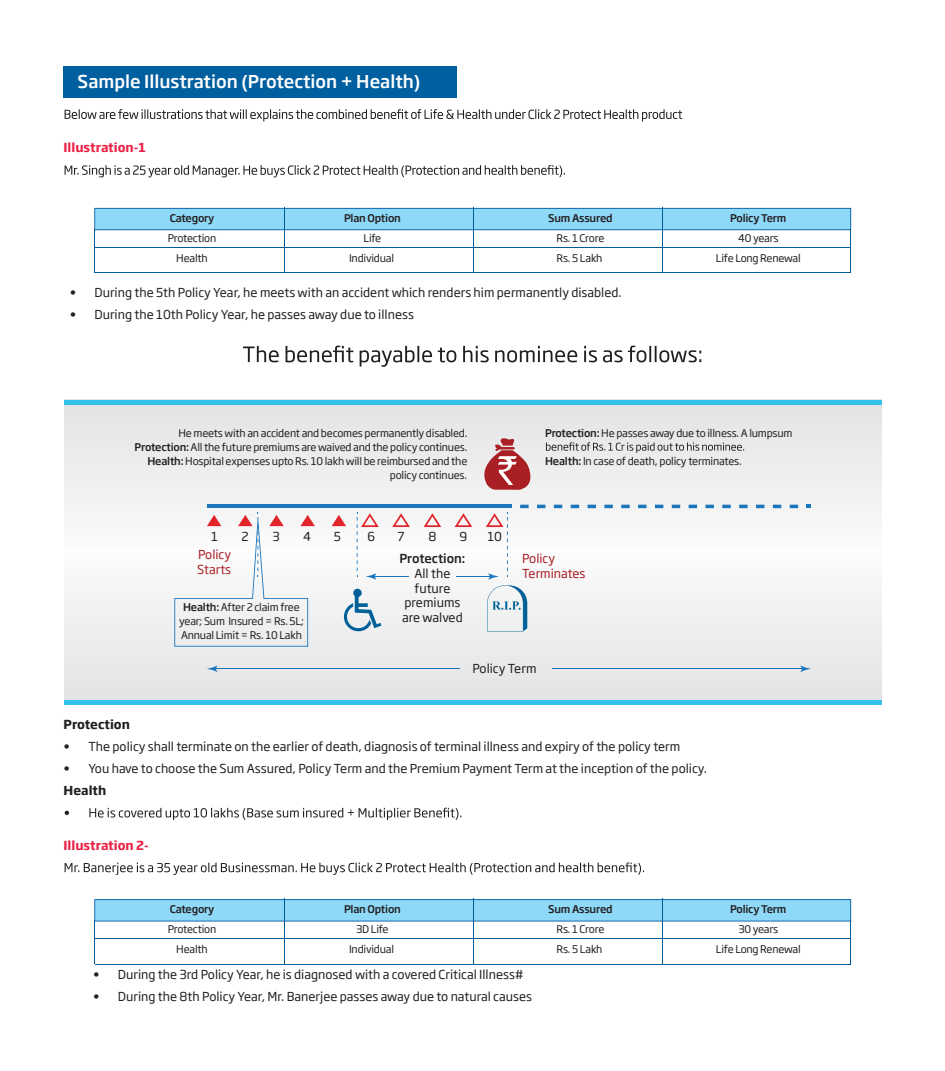
<style>
.page{position:relative;width:945px;height:1071px;background:#fff}
.page>*{position:absolute;margin:0;border:0;box-sizing:border-box;transform-origin:0 0}
.t1{font:500 17.5px "Soho Gothic Pro";color:#fff}
.t2{font:12.25px/14.7px "Soho Gothic Pro";color:#231f20;text-align:center}
.t3{font:700 12.25px "Soho Gothic Pro";color:#eb2347}
.t4{font:12.25px/14.7px "Soho Gothic Pro";color:#a91f24}
.t5{font:700 12.25px "Soho Gothic Pro";color:#231f20}
.t6{font:500 12.25px "Soho Gothic Pro";color:#231f20}
.t7{font:10.5px/19.6px "Soho Gothic Pro";letter-spacing:-.02em;color:#231f20;text-align:center}
.t8{font:500 10.5px "Soho Gothic Pro";letter-spacing:-.02em;color:#231f20}
.s1{font-weight:500}
</style>
<div class="page">
<svg style="left:65px;top:109px;width:617px;height:12px"></svg>
<svg style="left:65px;top:165px;width:500px;height:12px"></svg>
<svg style="left:65px;top:808px;width:396px;height:12px"></svg>
<svg style="left:65px;top:862px;width:579px;height:13px"></svg>
<div style="left:64px;top:67px;width:393px;height:31px;background:#005f9f"></div>
<hr style="left:95px;top:272px;width:755px;height:1px;background:#005a9e">
<hr style="left:473px;top:229px;width:1px;height:44px;background:#005a9e">
<hr style="left:284px;top:229px;width:1px;height:44px;background:#005a9e">
<hr style="left:850px;top:229px;width:1px;height:44px;background:#005a9e">
<hr style="left:94px;top:229px;width:1px;height:44px;background:#005a9e">
<hr style="left:95px;top:247px;width:755px;height:1px;background:#005a9e">
<hr style="left:662px;top:229px;width:1px;height:44px;background:#005a9e">
<svg style="left:94px;top:207px;width:757px;height:23px;background:#87d0f1"></svg>
<hr style="left:95px;top:964px;width:755px;height:1px;background:#005a9e">
<hr style="left:473px;top:920px;width:1px;height:44px;background:#005a9e">
<hr style="left:284px;top:920px;width:1px;height:44px;background:#005a9e">
<hr style="left:850px;top:920px;width:1px;height:44px;background:#005a9e">
<hr style="left:94px;top:920px;width:1px;height:44px;background:#005a9e">
<hr style="left:95px;top:938px;width:755px;height:1px;background:#005a9e">
<hr style="left:662px;top:920px;width:1px;height:44px;background:#005a9e">
<svg style="left:94px;top:899px;width:757px;height:23px;background:#84cef0"></svg>
<svg style="left:64px;top:405px;width:817px;height:295px"></svg>
<div style="left:64px;top:700px;width:817px;height:5px;background:#34c2ed"></div>
<div style="left:64px;top:400px;width:817px;height:5px;background:#34c2ed"></div>
<svg style="left:243px;top:346px;width:458px;height:21px"></svg>
<svg style="left:480px;top:437px;width:52px;height:54px;background:#cb878a"></svg>
<svg style="left:537px;top:505px;width:8px;height:3px"></svg>
<svg style="left:554px;top:505px;width:8px;height:3px"></svg>
<svg style="left:571px;top:505px;width:8px;height:3px"></svg>
<svg style="left:588px;top:505px;width:8px;height:3px"></svg>
<svg style="left:604px;top:505px;width:9px;height:3px"></svg>
<svg style="left:621px;top:505px;width:9px;height:3px"></svg>
<svg style="left:638px;top:505px;width:9px;height:3px"></svg>
<svg style="left:655px;top:505px;width:8px;height:3px"></svg>
<svg style="left:672px;top:505px;width:8px;height:3px"></svg>
<svg style="left:689px;top:505px;width:8px;height:3px"></svg>
<svg style="left:705px;top:505px;width:9px;height:3px"></svg>
<svg style="left:722px;top:505px;width:9px;height:3px"></svg>
<svg style="left:739px;top:505px;width:9px;height:3px"></svg>
<svg style="left:756px;top:505px;width:8px;height:3px"></svg>
<svg style="left:773px;top:505px;width:8px;height:3px"></svg>
<svg style="left:790px;top:505px;width:8px;height:3px"></svg>
<svg style="left:807px;top:505px;width:4px;height:3px"></svg>
<hr style="left:207px;top:505px;width:300px;height:3px;background:#1b75bb">
<svg style="left:332px;top:515px;width:14px;height:11px"></svg>
<svg style="left:392px;top:513px;width:18px;height:14px"></svg>
<svg style="left:424px;top:513px;width:17px;height:14px"></svg>
<svg style="left:455px;top:513px;width:17px;height:14px"></svg>
<hr style="left:373px;top:576px;width:35px;height:1px;background:#1b75bb">
<svg style="left:357px;top:512px;width:22px;height:68px"></svg>
<hr style="left:456px;top:576px;width:36px;height:1px;background:#1b75bb">
<svg style="left:344px;top:589px;width:37px;height:42px"></svg>
<hr style="left:552px;top:668px;width:252px;height:1px;background:#1b75bb">
<svg style="left:800px;top:666px;width:11px;height:6px"></svg>
<hr style="left:214px;top:668px;width:245px;height:1px;background:#1b75bb">
<svg style="left:207px;top:666px;width:11px;height:6px"></svg>
<svg style="left:486px;top:505px;width:43px;height:126px"></svg>
<svg style="left:546px;top:442px;width:198px;height:11px;background:#c1c1c2"></svg>
<svg style="left:174px;top:512px;width:141px;height:135px"></svg>
<h1 class="t1" style="left:78px;top:68px;width:345px">Sample Illustration (Protection + Health)</h1>
<p class="t3" style="left:64px;top:137px;width:84px">Illustration-1</p>
<p class="t8" style="left:170px;top:209px;width:46px">Category</p>
<p class="t8" style="left:344px;top:209px;width:58px">Plan Option</p>
<p class="t8" style="left:548px;top:209px;width:66px">Sum Assured</p>
<p class="t8" style="left:730px;top:209px;width:58px">Policy Term</p>
<p class="t7" style="left:168px;top:228px;width:50px">Protection<br>Health</p>
<p class="t7" style="left:349px;top:228px;width:46px">Life<br>Individual</p>
<p class="t7" style="left:557px;top:228px;width:49px;text-align:left">Rs. 1 Crore<br>Rs. 5 Lakh</p>
<p class="t7" style="left:716px;top:228px;width:86px">40 years<br>Life Long Renewal</p>
<p class="t2" style="left:70px;top:284px;width:553px">• During the 5th Policy Year, he meets with an accident which renders him permanently disabled.</p>
<p class="t2" style="left:70px;top:306px;width:346px">• During the 10th Policy Year, he passes away due to illness</p>
<p class="t7" style="left:135px;top:425px;width:334px;line-height:14px;text-align:right">He meets with an accident and becomes permanently disabled.<br><span class="s1">Protection:</span> All the future premiums are waived and the policy continues.<br><span class="s1">Health:</span> Hospital expenses upto Rs. 10 lakh will be reimbursed and the policy continues.</p>
<p class="t7" style="left:545px;top:422px;width:249px"><span class="s1">Protection:</span> He passes away due to illness. A lumpsum</p>
<p class="t7" style="left:545px;top:450px;width:198px"><span class="s1">Health:</span> In case of death, policy terminates.</p>
<p class="t2" style="left:211px;top:528px;width:8px">1</p>
<p class="t2" style="left:241px;top:528px;width:9px">2</p>
<p class="t2" style="left:272px;top:528px;width:9px">3</p>
<p class="t2" style="left:303px;top:528px;width:9px">4</p>
<p class="t2" style="left:334px;top:528px;width:9px">5</p>
<p class="t2" style="left:367px;top:528px;width:9px">6</p>
<p class="t2" style="left:398px;top:528px;width:9px">7</p>
<p class="t2" style="left:428px;top:528px;width:10px">8</p>
<p class="t2" style="left:460px;top:528px;width:9px">9</p>
<p class="t2" style="left:487px;top:528px;width:16px">10</p>
<p class="t4" style="left:197px;top:547px;width:36px">Policy<br>Starts</p>
<p class="t7" style="left:179px;top:600px;width:126px;line-height:14px"><span class="s1">Health:</span> After 2 claim free year; Sum Insured = Rs. 5L;<br>Annual Limit = Rs. 10 Lakh</p>
<p class="t6" style="left:399px;top:549px;width:68px">Protection:</p>
<p class="t2" style="left:402px;top:565px;width:62px">All the future premiums are walved</p>
<p class="t4" style="left:522px;top:551px;width:65px">Policy<br>Terminates</p>
<p class="t2" style="left:472px;top:660px;width:66px">Policy Term</p>
<p class="t5" style="left:64px;top:715px;width:68px">Protection</p>
<p class="t2" style="left:64px;top:738px;width:618px">• The policy shall terminate on the earlier of death, diagnosis of terminal illness and expiry of the policy term</p>
<p class="t2" style="left:64px;top:761px;width:645px">• You have to choose the Sum Assured, Policy Term and the Premium Payment Term at the inception of the policy.</p>
<p class="t5" style="left:64px;top:781px;width:44px">Health</p>
<p class="t3" style="left:64px;top:836px;width:87px">Illustration 2-</p>
<p class="t8" style="left:170px;top:901px;width:46px">Category</p>
<p class="t8" style="left:344px;top:901px;width:58px">Plan Option</p>
<p class="t8" style="left:548px;top:901px;width:66px">Sum Assured</p>
<p class="t8" style="left:730px;top:901px;width:58px">Policy Term</p>
<p class="t7" style="left:168px;top:919px;width:50px">Protection<br>Health</p>
<p class="t7" style="left:349px;top:919px;width:46px">3D Life<br>Individual</p>
<p class="t7" style="left:557px;top:919px;width:49px;text-align:left">Rs. 1 Crore<br>Rs. 5 Lakh</p>
<p class="t7" style="left:716px;top:919px;width:86px">30 years<br>Life Long Renewal</p>
<p class="t2" style="left:93px;top:966px;width:432px">• During the 3rd Policy Year, he is diagnosed with a covered Critical Illness#</p>
<p class="t2" style="left:93px;top:988px;width:440px">• During the 8th Policy Year, Mr. Banerjee passes away due to natural causes</p>
</div>
